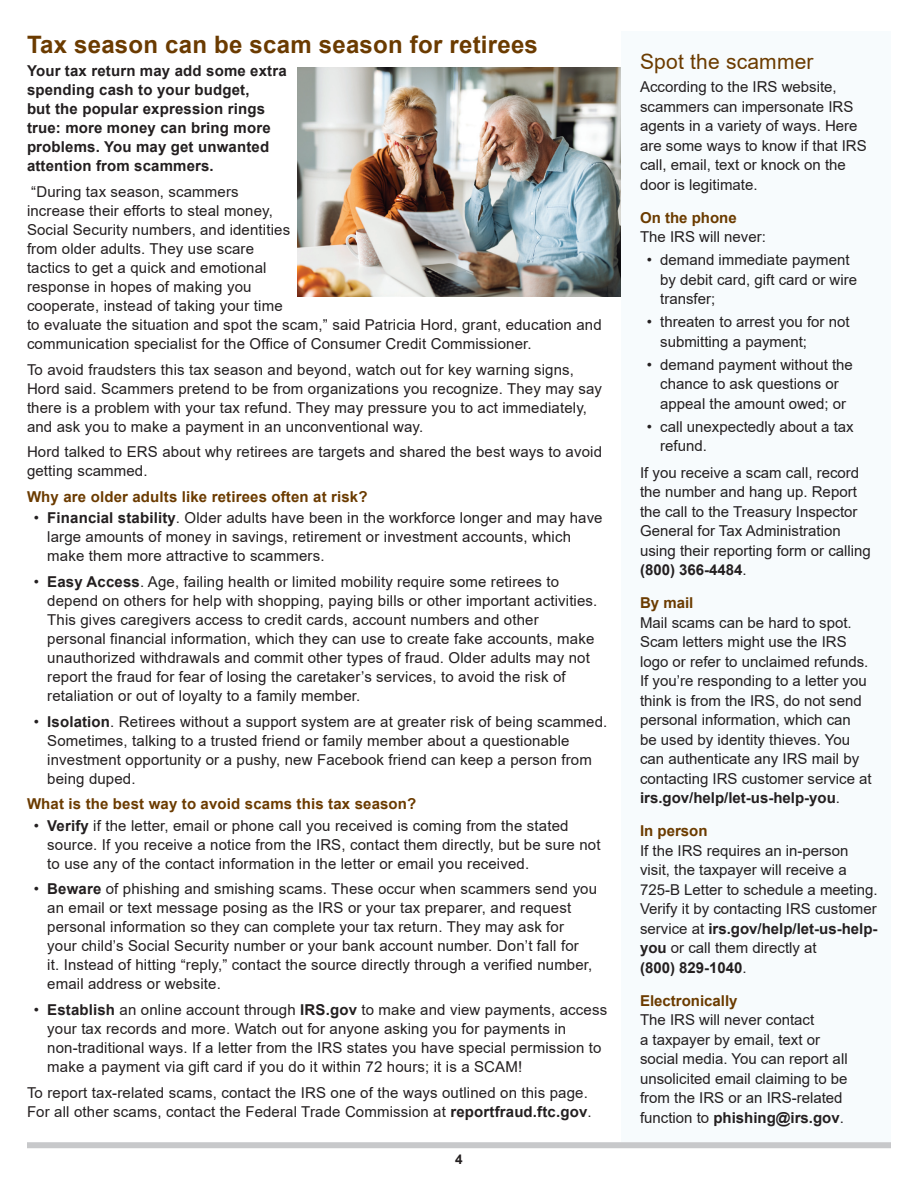
<style>
.page{position:relative;width:918px;height:1188px;background:#fff}
.page>*{position:absolute;margin:0;border:0;box-sizing:border-box;transform-origin:0 0}
.t1{font:700 24px "Arial";letter-spacing:.01em;color:#6b3b00}
.H3{font:21px "Arial";letter-spacing:.01em;color:#6b3b00}
.t2{font:15px/19.5px "Arial";letter-spacing:.01em;color:#231f20}
.t3{font:700 15px/18.9px "Arial";letter-spacing:.01em;color:#231f20}
.t4{font:700 15px "Arial";letter-spacing:.01em;color:#6b3b00}
.t5{font:700 13.5px "Arial";color:#231f20}
.s1{font-weight:700}
</style>
<div class="page">
<div style="left:27px;top:1142px;width:864px;height:6px;background:#c7c8ca"></div>
<div style="left:621px;top:32px;width:270px;height:1110px;background:#f7fbfd"></div>
<img style="left:297px;top:68px;width:324px;height:229px">
<h2 class="t1" style="left:27px;top:28px;width:512px">Tax season can be scam season for retirees</h2>
<p class="t3" style="left:27px;top:62px;width:261px">Your tax return may add some extra spending cash to your budget,<br>but the popular expression rings true: more money can bring more problems. You may get unwanted attention from scammers.</p>
<p class="t2" style="left:27px;top:182px;width:576px;line-height:19px">“During tax season, scammers<br>increase their efforts to steal money,<br>Social Security numbers, and identities<br>from older adults. They use scare<br>tactics to get a quick and emotional<br>response in hopes of making you<br>cooperate, instead of taking your time<br>to evaluate the situation and spot the scam,” said Patricia Hord, grant, education and communication specialist for the Office of Consumer Credit Commissioner.</p>
<p class="t2" style="left:27px;top:360px;width:577px;line-height:19px">To avoid fraudsters this tax season and beyond, watch out for key warning signs, Hord said. Scammers pretend to be from organizations you recognize. They may say there is a problem with your tax refund. They may pressure you to act immediately, and ask you to make a payment in an unconventional way.</p>
<p class="t2" style="left:27px;top:442px;width:577px;line-height:19px">Hord talked to ERS about why retirees are targets and shared the best ways to avoid getting scammed.</p>
<p class="t4" style="left:27px;top:486px;width:342px">Why are older adults like retirees often at risk?</p>
<p class="t2" style="left:47px;top:508px;width:557px;line-height:19px;text-indent:-14px">• <span class="s1">Financial stability</span>. Older adults have been in the workforce longer and may have large amounts of money in savings, retirement or investment accounts, which make them more attractive to scammers.</p>
<p class="t2" style="left:47px;top:572px;width:552px;line-height:19px;text-indent:-14px">• <span class="s1">Easy Access</span>. Age, failing health or limited mobility require some retirees to depend on others for help with shopping, paying bills or other important activities.<br>This gives caregivers access to credit cards, account numbers and other personal financial information, which they can use to create fake accounts, make unauthorized withdrawals and commit other types of fraud. Older adults may not report the fraud for fear of losing the caretaker’s services, to avoid the risk of retaliation or out of loyalty to a family member.</p>
<p class="t2" style="left:47px;top:712px;width:562px;line-height:18.9px;text-indent:-14px">• <span class="s1">Isolation</span>. Retirees without a support system are at greater risk of being scammed.<br>Sometimes, talking to a trusted friend or family member about a questionable investment opportunity or a pushy, new Facebook friend can keep a person from being duped.</p>
<p class="t4" style="left:27px;top:793px;width:391px">What is the best way to avoid scams this tax season?</p>
<p class="t2" style="left:47px;top:816px;width:555px;line-height:18.9px;text-indent:-14px">• <span class="s1">Verify</span> if the letter, email or phone call you received is coming from the stated source. If you receive a notice from the IRS, contact them directly, but be sure not to use any of the contact information in the letter or email you received.</p>
<p class="t2" style="left:47px;top:880px;width:551px;line-height:18.9px;text-indent:-14px">• <span class="s1">Beware</span> of phishing and smishing scams. These occur when scammers send you an email or text message posing as the IRS or your tax preparer, and request personal information so they can complete your tax return. They may ask for your child’s Social Security number or your bank account number. Don’t fall for<br>it. Instead of hitting “reply,” contact the source directly through a verified number, email address or website.</p>
<p class="t2" style="left:47px;top:1000px;width:561px;line-height:19px;text-indent:-14px">• <span class="s1">Establish</span> an online account through <span class="s1">IRS.gov</span> to make and view payments, access your tax records and more. Watch out for anyone asking you for payments in non-traditional ways. If a letter from the IRS states you have special permission to make a payment via gift card if you do it within 72 hours; it is a SCAM!</p>
<p class="t2" style="left:27px;top:1083px;width:566px;line-height:18.9px">To report tax-related scams, contact the IRS one of the ways outlined on this page.<br>For all other scams, contact the Federal Trade Commission at <span class="s1">reportfraud.ftc.gov</span>.</p>
<p class="t5" style="left:455px;top:1150px;width:9px">4</p>
<h4 class="H3" style="left:640px;top:47px;width:175px">Spot the scammer</h4>
<p class="t2" style="left:640px;top:77px;width:228px">According to the IRS website, scammers can impersonate IRS agents in a variety of ways. Here are some ways to know if that IRS call, email, text or knock on the door is legitimate.</p>
<p class="t4" style="left:640px;top:207px;width:98px">On the phone</p>
<p class="t2" style="left:640px;top:227px;width:127px">The IRS will never:</p>
<p class="t2" style="left:660px;top:250px;width:198px;text-indent:-14px">• demand immediate payment by debit card, gift card or wire transfer;</p>
<p class="t2" style="left:660px;top:312px;width:191px;text-indent:-14px">• threaten to arrest you for not submitting a payment;</p>
<p class="t2" style="left:647px;top:355px;width:208px;text-align:center">• demand payment without the chance to ask questions or appeal the amount owed; or</p>
<p class="t2" style="left:660px;top:417px;width:195px;text-indent:-14px">• call unexpectedly about a tax refund.</p>
<p class="t2" style="left:640px;top:462px;width:232px">If you receive a scam call, record the number and hang up. Report the call to the Treasury Inspector<br>General for Tax Administration using their reporting form or calling <span class="s1">(800) 366-4484</span>.</p>
<p class="t4" style="left:640px;top:592px;width:55px">By mail</p>
<p class="t2" style="left:640px;top:612px;width:233px">Mail scams can be hard to spot.<br>Scam letters might use the IRS logo or refer to unclaimed refunds.<br>If you’re responding to a letter you think is from the IRS, do not send personal information, which can<br>be used by identity thieves. You can authenticate any IRS mail by contacting IRS customer service at <span class="s1">irs.gov/help/let-us-help-you</span>.</p>
<p class="t4" style="left:640px;top:820px;width:69px">In person</p>
<p class="t2" style="left:640px;top:840px;width:239px">If the IRS requires an in-person visit, the taxpayer will receive a<br>725-B Letter to schedule a meeting.<br>Verify it by contacting IRS customer service at <span class="s1">irs.gov/help/let-us-help&shy;you</span> or call them directly at<br><span class="s1">(800) 829-1040</span>.</p>
<p class="t4" style="left:640px;top:990px;width:99px">Electronically</p>
<p class="t2" style="left:640px;top:1010px;width:209px">The IRS will never contact<br>a taxpayer by email, text or social media. You can report all unsolicited email claiming to be from the IRS or an IRS-related function to <span class="s1">phishing@irs.gov</span>.</p>
</div>
